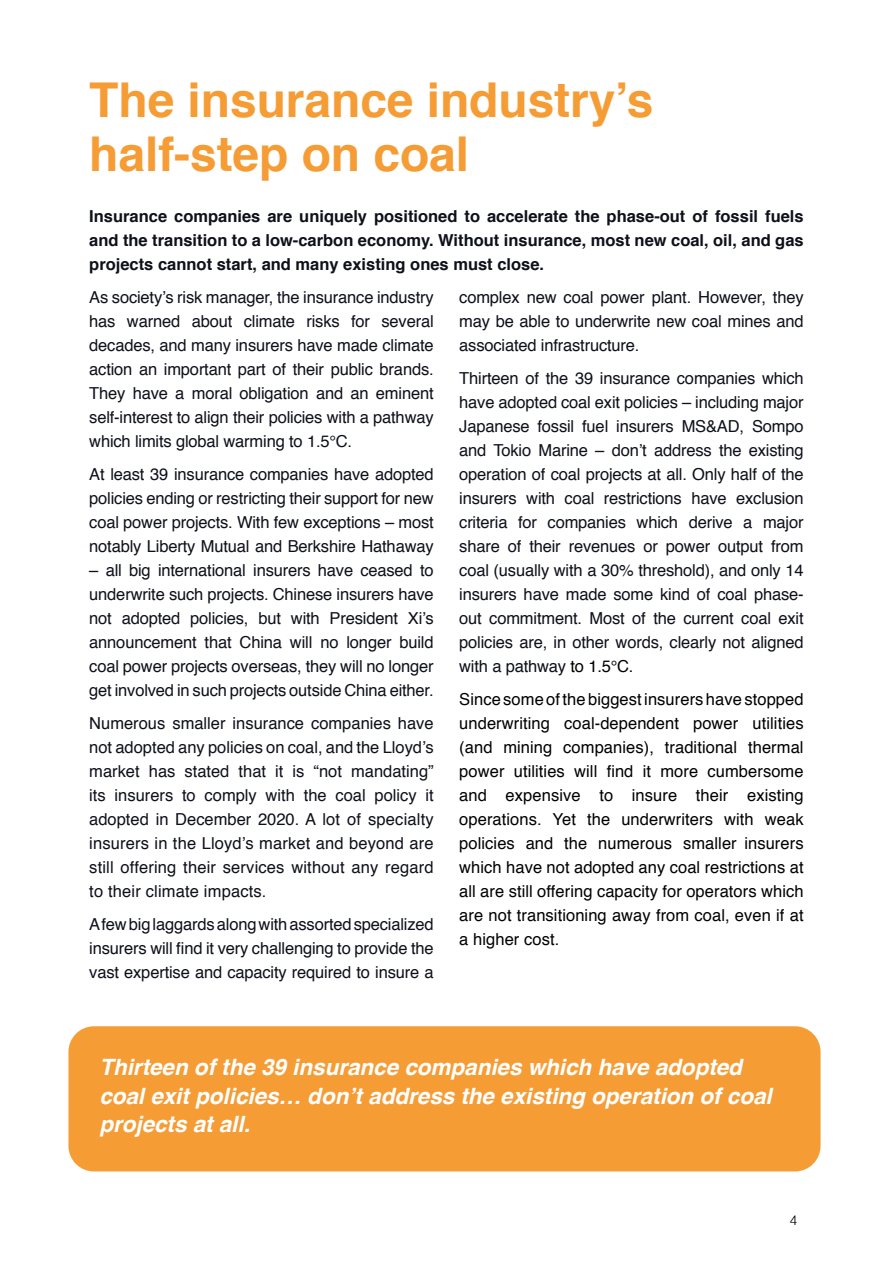
<style>
.page{position:relative;width:893px;height:1263px;background:#fff}
.page>*{position:absolute;margin:0;border:0;box-sizing:border-box;transform-origin:0 0}
.t1{font:700 48px/54px "Helvetica";color:#f59c35}
.t2{font:italic 700 22.5px/28.5px "Helvetica";color:#fff}
.t3{font:16.5px/24px "Helvetica";letter-spacing:-.01em;color:#0e101a;text-align:justify}
.t4{font:16.5px/24px "Helvetica";letter-spacing:.005em;color:#000;text-align:justify}
.t5{font:700 16.5px/24px "Helvetica";color:#0e101a;text-align:justify}
.t6{font:300 13.5px "Helvetica";color:#000}
.s1{color:#000}
</style>
<div class="page">
<div style="left:68px;top:1026px;width:752px;height:145px;background:#f59c35;border-radius:26px"></div>
<h1 class="t1" style="left:89px;top:74px;width:566px">The insurance industry’s half-step on coal</h1>
<p class="t5" style="left:89px;top:204px;width:716px">Insurance companies are uniquely positioned to accelerate the phase-out of fossil fuels and the transition to a low-carbon economy. Without insurance, most new coal, oil, and gas projects cannot start, and many existing ones must close.</p>
<p class="t3" style="left:89px;top:286px;width:346px">As society’s risk manager, the insurance industry has warned about climate risks for several decades, and many insurers have made climate action an important part of their public brands.<br>They have a moral obligation and an eminent self-interest to align their policies with a pathway which limits global warming to 1.5°C.</p>
<p class="t3" style="left:89px;top:463px;width:346px">At least 39 insurance companies have adopted policies ending or restricting their support for new coal power projects. With few exceptions – most notably Liberty Mutual and Berkshire Hathaway</p>
<p class="t3" style="left:89px;top:559px;width:346px">– all big international insurers have ceased to underwrite such projects. Chinese insurers have not adopted policies, but with President Xi’s announcement that China will no longer build coal power projects overseas, they will no longer get involved in such projects outside China either.</p>
<p class="t3" style="left:89px;top:712px;width:346px">Numerous smaller insurance companies have not adopted any policies on coal, and the Lloyd’s market has stated that it is “not mandating” its insurers to comply with the coal policy it adopted in December 2020. A lot of specialty insurers in the Lloyd’s market and beyond are still offering their services without any regard to their climate impacts.</p>
<p class="t3" style="left:89px;top:913px;width:346px">A few big laggards along with assorted specialized insurers will find it very challenging to provide the vast expertise and capacity required to insure a</p>
<p class="t3" style="left:459px;top:286px;width:346px">complex new coal power plant. However, they may be able to underwrite new coal mines and associated infrastructure.</p>
<p class="t3" style="left:459px;top:367px;width:346px">Thirteen of the 39 insurance companies which have adopted coal exit policies – including major Japanese fossil fuel insurers MS&amp;AD, Sompo and Tokio Marine – don’t address the existing operation of coal projects at all. Only half of the insurers with coal restrictions have exclusion criteria for companies which derive a major share of their revenues or power output from coal (usually with a 30% threshold), and only 14 insurers have made some kind of coal phase&shy;out commitment. Most of the current coal exit policies are, in other words, clearly not aligned with a pathway <span class="s1">to 1.5°C.</span></p>
<p class="t4" style="left:459px;top:688px;width:346px">Since some of the biggest insurers have stopped underwriting coal-dependent power utilities (and mining companies), traditional thermal power utilities will find it more cumbersome and expensive to insure their existing operations. Yet the underwriters with weak policies and the numerous smaller insurers which have not adopted any coal restrictions at all are still offering capacity for operators which are not transitioning away from coal, even if at a higher cost.</p>
<h2 class="t2" style="left:99px;top:1053px;width:674px">Thirteen of the 39 insurance companies which have adopted coal exit policies… don’t address the existing operation of coal projects at all.</h2>
<p class="t6" style="left:790px;top:1209px;width:9px">4</p>
</div>
